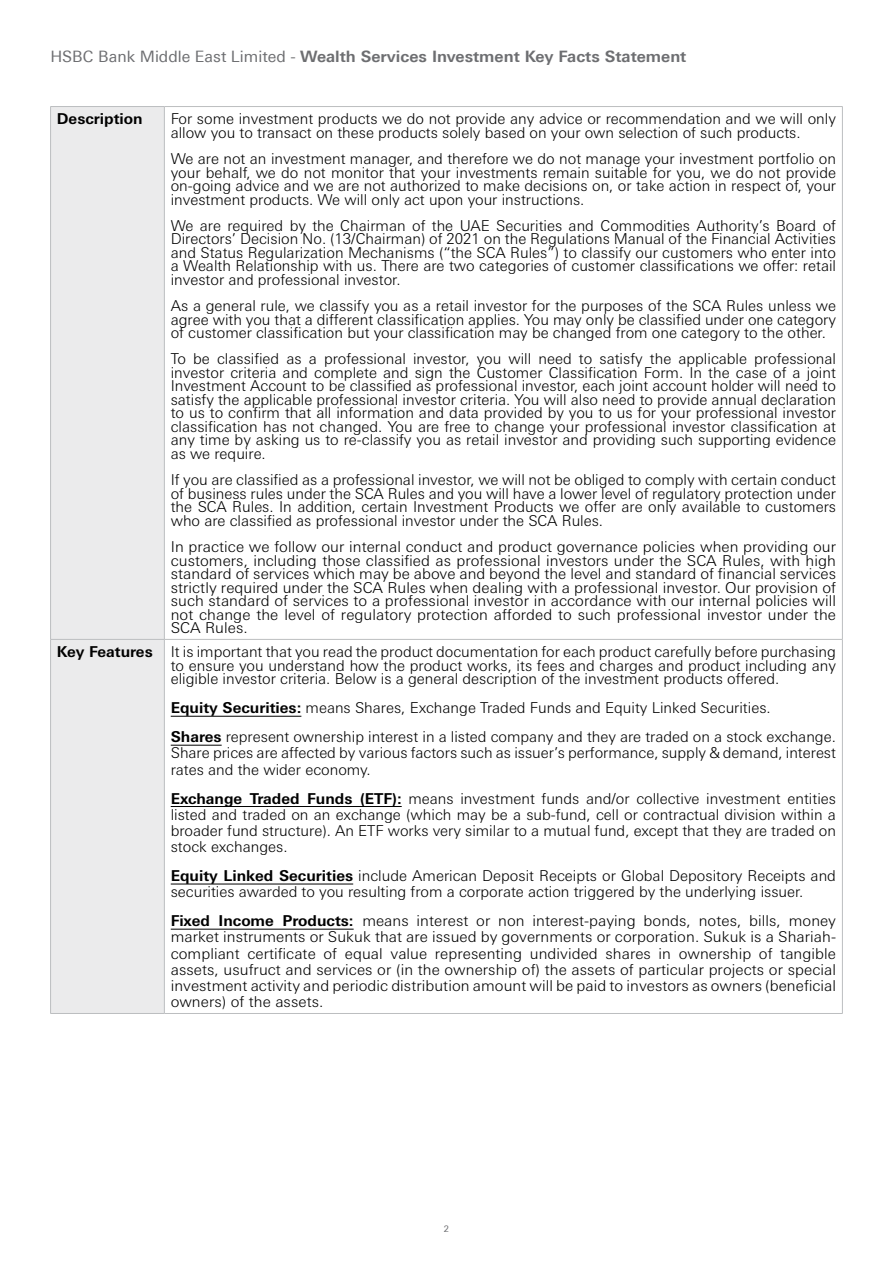
<style>
.page{position:relative;width:893px;height:1263px;background:#fff}
.page>*{position:absolute;margin:0;border:0;box-sizing:border-box;transform-origin:0 0}
.t1{font:700 15.75px "Univers Next Arabic";color:#6d6e71}
.t2{font:300 15px/13.5px "Univers Nextfor HSBC";color:#000}
.t3{font:700 15px "Univers Nextfor HSBC";color:#000}
.t4{font:9px "Univers Next Arabic";color:#6d6e71}
.s1{font-weight:400}
.s2{font-weight:700}
</style>
<div class="page">
<div style="left:51px;top:107px;width:113px;height:906px;background:#ebebec"></div>
<hr style="left:50px;top:106px;width:114px;height:1px;background:#bcbec0">
<hr style="left:50px;top:107px;width:1px;height:532px;background:#bcbec0">
<hr style="left:164px;top:106px;width:679px;height:1px;background:#bcbec0">
<hr style="left:164px;top:107px;width:1px;height:532px;background:#bcbec0">
<hr style="left:842px;top:107px;width:1px;height:532px;background:#bcbec0">
<hr style="left:50px;top:639px;width:114px;height:1px;background:#bcbec0">
<hr style="left:50px;top:640px;width:1px;height:373px;background:#bcbec0">
<hr style="left:164px;top:639px;width:679px;height:1px;background:#bcbec0">
<hr style="left:164px;top:640px;width:1px;height:373px;background:#bcbec0">
<hr style="left:842px;top:640px;width:1px;height:373px;background:#bcbec0">
<hr style="left:50px;top:1013px;width:114px;height:1px;background:#bcbec0">
<hr style="left:164px;top:1013px;width:679px;height:1px;background:#bcbec0">
<hr style="left:171px;top:716px;width:130px;height:1px;background:#000">
<hr style="left:171px;top:745px;width:51px;height:1px;background:#000">
<hr style="left:171px;top:806px;width:231px;height:1px;background:#000">
<hr style="left:171px;top:884px;width:182px;height:1px;background:#000">
<hr style="left:171px;top:929px;width:183px;height:1px;background:#000">
<p class="t1" style="left:50px;top:47px;width:638px"><span class="s1">HSBC Bank Middle East Limited -</span> Wealth Services Investment Key Facts Statement</p>
<p class="t3" style="left:57px;top:108px;width:87px">Description</p>
<p class="t3" style="left:57px;top:641px;width:97px">Key Features</p>
<p class="t2" style="left:171px;top:111px;width:667px">For some investment products we do not provide any advice or recommendation and we will only</p>
<p class="t2" style="left:171px;top:118px;width:667px;line-height:26.2px">allow you to transact on these products solely based on your own selection of such products.<br>We are not an investment manager, and therefore we do not manage your investment portfolio on</p>
<p class="t2" style="left:171px;top:165px;width:667px;text-align:justify">your behalf, we do not monitor that your investments remain suitable for you, we do not provide on-going advice and we are not authorized to make decisions on, or take action in respect of, your investment products. We will only act upon your instructions.</p>
<p class="t2" style="left:171px;top:218px;width:667px;text-align:justify">We are required by the Chairman of the UAE Securities and Commodities Authority s’ Board of Directors’ Decision No (. 13/Chairman) of 2021 on the Regulations Manual of the Financial Activities and Status Regularization Mechanisms (“the SCA Rules”) to classify our customers who enter into a Wealth Relationship with us. There are two categories of customer classifications we offer: retail investor and professional investor.</p>
<p class="t2" style="left:171px;top:298px;width:667px;text-align:justify">As a general rule, we classify you as a retail investor for the purposes of the SCA Rules unless we agree with you that a different classification applies. You may only be classified under one category of customer classification but your classification may be changed from one category to the other.</p>
<p class="t2" style="left:754px;top:351px;width:83px">professional</p>
<p class="t2" style="left:217px;top:351px;width:64px">classified</p>
<p class="t2" style="left:324px;top:351px;width:83px">professional</p>
<p class="t2" style="left:599px;top:351px;width:45px">satisfy</p>
<p class="t2" style="left:171px;top:351px;width:667px">To<br>investor criteria and complete and sign the Customer Classification Form. In the case of a joint Investment Account to be classified as professional investor, each joint account holder will need to satisfy the applicable professional investor criteria. You will also need to provide annual declaration to us to confirm that all information and data provided by you to us for your professional investor classification has not changed. You are free to change your professional investor classification at any time by asking us to re-classify you as retail investor and providing such supporting evidence as we require.</p>
<p class="t2" style="left:171px;top:472px;width:667px;text-align:justify">If you are classified as a professional investor, we will not be obliged to comply with certain conduct of business rules under the SCA Rules and you will have a lower level of regulatory protection under the SCA Rules. In addition, certain Investment Products we offer are only available to customers who are classified as professional investor under the SCA Rules.</p>
<p class="t2" style="left:171px;top:539px;width:667px;text-align:justify">In practice we follow our internal conduct and product governance policies when providing our customers, including those classified as professional investors under the SCA Rules, with high standard of services which may be above and beyond the level and standard of financial services strictly required under the SCA Rules when dealing with a professional investor. Our provision of such standard of services to a professional investor in accordance with our internal policies will not change the level of regulatory protection afforded to such professional investor under the SCA Rules.</p>
<p class="t2" style="left:171px;top:644px;width:667px">It is important that you read the product documentation for each product carefully before purchasing</p>
<p class="t2" style="left:193px;top:351px;width:18px">be</p>
<p class="t2" style="left:413px;top:351px;width:58px">investor,</p>
<p class="t2" style="left:508px;top:351px;width:24px">will</p>
<p class="t2" style="left:538px;top:351px;width:35px">need</p>
<p class="t2" style="left:650px;top:351px;width:23px">the</p>
<p class="t2" style="left:678px;top:351px;width:70px">applicable</p>
<p class="t2" style="left:579px;top:351px;width:15px">to</p>
<p class="t2" style="left:286px;top:351px;width:17px">as</p>
<p class="t2" style="left:477px;top:351px;width:26px">you</p>
<p class="t2" style="left:309px;top:351px;width:10px">a</p>
<p class="t2" style="left:171px;top:658px;width:667px">to ensure you understand how the product works, its fees and charges and product including any</p>
<p class="t2" style="left:171px;top:692px;width:667px;line-height:29px"><span class="s2">Equity Securities:</span> means Shares, Exchange Traded Funds and Equity Linked Securities.<br><span class="s2">Shares</span> represent ownership interest in a listed company and they are traded on a stock exchange.</p>
<p class="t2" style="left:171px;top:744px;width:667px;line-height:16.2px">Share prices are affected by various factors such as issuer s’ performance, supply &amp; demand, interest rates and the wider economy.</p>
<p class="t2" style="left:360px;top:790px;width:477px"><span class="s2">(ETF :)</span> means investment funds and/or collective investment entities</p>
<p class="t2" style="left:171px;top:671px;width:610px">eligible investor criteria. Below is a general description of the investment products offered.</p>
<p class="t3" style="left:171px;top:787px;width:73px">Exchange</p>
<p class="t2" style="left:171px;top:805px;width:667px;line-height:16.2px;text-align:justify">listed and traded on an exchange (which may be a sub-fund, cell or contractual division within a broader fund structure .) An ETF works very similar to a mutual fund, except that they are traded on stock exchanges.</p>
<p class="t2" style="left:171px;top:866px;width:667px;line-height:16.2px"><span class="s2">Equity Linked Securities</span> include American Deposit Receipts or Global Depository Receipts and securities awarded to you resulting from a corporate action triggered by the underlying issuer.</p>
<p class="t2" style="left:789px;top:913px;width:49px">money</p>
<p class="t3" style="left:250px;top:787px;width:51px">Traded</p>
<p class="t3" style="left:307px;top:787px;width:47px">Funds</p>
<p class="t2" style="left:417px;top:913px;width:53px">interest</p>
<p class="t2" style="left:532px;top:913px;width:105px">interest-paying</p>
<p class="t2" style="left:644px;top:913px;width:49px">bonds,</p>
<p class="t2" style="left:749px;top:913px;width:33px">bills,</p>
<p class="t3" style="left:171px;top:910px;width:41px">Fixed</p>
<p class="t3" style="left:219px;top:910px;width:57px">Income</p>
<p class="t3" style="left:282px;top:910px;width:73px">Products:</p>
<p class="t2" style="left:699px;top:913px;width:44px">notes,</p>
<p class="t2" style="left:362px;top:913px;width:48px">means</p>
<p class="t2" style="left:476px;top:913px;width:16px">or</p>
<p class="t2" style="left:498px;top:913px;width:28px">non</p>
<p class="t2" style="left:171px;top:920px;width:667px;line-height:32.4px">market instruments or Sukuk that are issued by governments or corporation. Sukuk is a Shariah&shy;assets, usufruct and services or (in the ownership of) the assets of particular projects or special</p>
<p class="t2" style="left:171px;top:976px;width:667px;line-height:16.2px">investment activity and periodic distribution amount will be paid to investors as owners (beneficial owners) of the assets.</p>
<p class="t2" style="left:247px;top:945px;width:70px">certificate</p>
<p class="t2" style="left:323px;top:945px;width:15px">of</p>
<p class="t2" style="left:759px;top:945px;width:15px">of</p>
<p class="t2" style="left:171px;top:945px;width:71px">compliant</p>
<p class="t2" style="left:345px;top:945px;width:39px">equal</p>
<p class="t2" style="left:390px;top:945px;width:38px">value</p>
<p class="t2" style="left:435px;top:945px;width:89px">representing</p>
<p class="t2" style="left:530px;top:945px;width:70px">undivided</p>
<p class="t2" style="left:605px;top:945px;width:47px">shares</p>
<p class="t2" style="left:659px;top:945px;width:14px">in</p>
<p class="t2" style="left:679px;top:945px;width:74px">ownership</p>
<p class="t2" style="left:780px;top:945px;width:57px">tangible</p>
<p class="t4" style="left:444px;top:1223px;width:7px">2</p>
</div>
